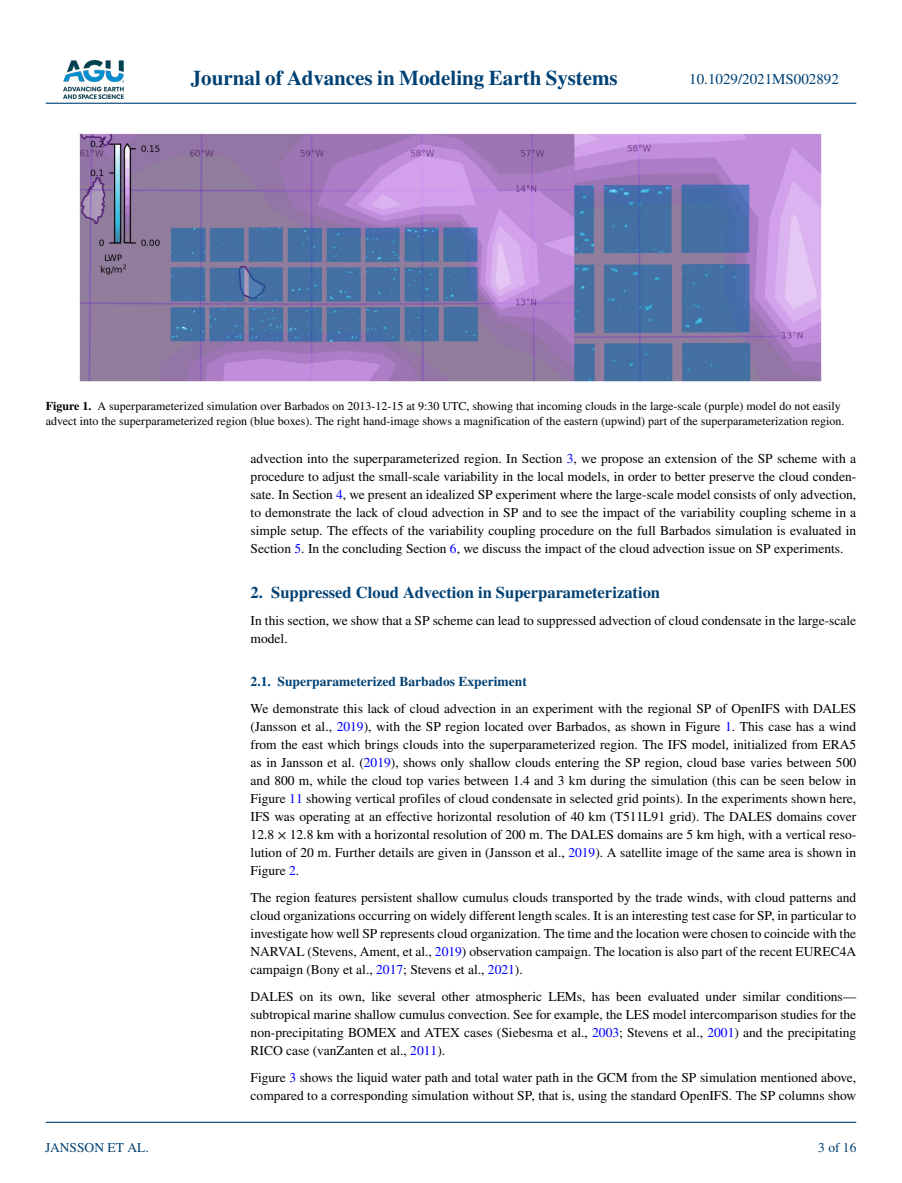
<style>
.page{position:relative;width:902px;height:1183px;background:#fff}
.page>*{position:absolute;margin:0;border:0;box-sizing:border-box;transform-origin:0 0}
.t1{font:700 21px "STIX";color:#004174}
.t2{font:700 16.5px "STIX";color:#004174}
.t3{font:15px "STIX";color:#004174}
.t4{font:13.5px/18px "STIX";color:#000;text-align:justify}
.t5{font:700 13.5px "STIX";color:#004174}
.t6{font:13.5px "STIX";color:#004174}
.t7{font:12px/15px "STIX";color:#000}
.s1{font-weight:700}
.s2{color:#00f}
</style>
<div class="page">
<img style="left:63px;top:60px;width:60px;height:39px">
<hr style="left:46px;top:103px;width:810px;height:1px;background:#004174">
<hr style="left:46px;top:1121px;width:810px;height:1px;background:#004174">
<img style="left:79px;top:134px;width:742px;height:248px">
<h1 class="t1" style="left:191px;top:66px;width:428px">Journal of Advances in Modeling Earth Systems</h1>
<p class="t3" style="left:689px;top:69px;width:151px">10.1029/2021MS002892</p>
<p class="t7" style="left:46px;top:399px;width:800px"><span class="s1">Figure 1.</span> A superparameterized simulation over Barbados on 2013-12-15 at 9:30 UTC, showing that incoming clouds in the large-scale (purple) model do not easily advect into the superparameterized region (blue boxes). The right hand-image shows a magnification of the eastern (upwind) part of the superparameterization region.</p>
<p class="t6" style="left:45px;top:1138px;width:105px">JANSSON ET AL.</p>
<p class="t4" style="left:250px;top:450px;width:607px">advection into the superparameterized region. In Section <span class="s2">3</span>, we propose an extension of the SP scheme with a procedure to adjust the small-scale variability in the local models, in order to better preserve the cloud conden&shy;sate. In Section <span class="s2">4</span>, we present an idealized SP experiment where the large-scale model consists of only advection, to demonstrate the lack of cloud advection in SP and to see the impact of the variability coupling scheme in a simple setup. The effects of the variability coupling procedure on the full Barbados simulation is evaluated in Section <span class="s2">5</span>. In the concluding Section <span class="s2">6</span>, we discuss the impact of the cloud advection issue on SP experiments.</p>
<p class="t2" style="left:250px;top:582px;width:411px">2. Suppressed Cloud Advection in Superparameterization</p>
<p class="t4" style="left:250px;top:612px;width:607px">In this section, we show that a SP scheme can lead to suppressed advection of cloud condensate in the large-scale model.</p>
<p class="t5" style="left:250px;top:673px;width:278px">2.1. Superparameterized Barbados Experiment</p>
<p class="t4" style="left:250px;top:700px;width:607px">We demonstrate this lack of cloud advection in an experiment with the regional SP of OpenIFS with DALES (Jansson et al., <span class="s2">2019</span>), with the SP region located over Barbados, as shown in Figure <span class="s2">1</span>. This case has a wind from the east which brings clouds into the superparameterized region. The IFS model, initialized from ERA5 as in Jansson et al. (<span class="s2">2019</span>), shows only shallow clouds entering the SP region, cloud base varies between 500 and 800 m, while the cloud top varies between 1.4 and 3 km during the simulation (this can be seen below in Figure <span class="s2">11</span> showing vertical profiles of cloud condensate in selected grid points). In the experiments shown here, IFS was operating at an effective horizontal resolution of 40 km (T511L91 grid). The DALES domains cover 12.8 × 12.8 km with a horizontal resolution of 200 m. The DALES domains are 5 km high, with a vertical reso&shy;lution of 20 m. Further details are given in (Jansson et al., <span class="s2">2019</span>). A satellite image of the same area is shown in Figure <span class="s2">2</span>.</p>
<p class="t4" style="left:250px;top:889px;width:607px">The region features persistent shallow cumulus clouds transported by the trade winds, with cloud patterns and cloud organizations occurring on widely different length scales. It is an interesting test case for SP, in particular to investigate how well SP represents cloud organization. The time and the location were chosen to coincide with the NARVAL (Stevens, Ament, et al., <span class="s2">2019</span>) observation campaign. The location is also part of the recent EUREC4A campaign (Bony et al., <span class="s2">2017</span>; Stevens et al., <span class="s2">2021</span>).</p>
<p class="t4" style="left:250px;top:988px;width:607px">DALES on its own, like several other atmospheric LEMs, has been evaluated under similar conditions— subtropical marine shallow cumulus convection. See for example, the LES model intercomparison studies for the non-precipitating BOMEX and ATEX cases (Siebesma et al., <span class="s2">2003</span>; Stevens et al., <span class="s2">2001</span>) and the precipitating RICO case (vanZanten et al., <span class="s2">2011</span>).</p>
<p class="t4" style="left:250px;top:1069px;width:607px">Figure <span class="s2">3</span> shows the liquid water path and total water path in the GCM from the SP simulation mentioned above, compared to a corresponding simulation without SP, that is, using the standard OpenIFS. The SP columns show</p>
<p class="t6" style="left:818px;top:1138px;width:40px">3 of 16</p>
</div>
